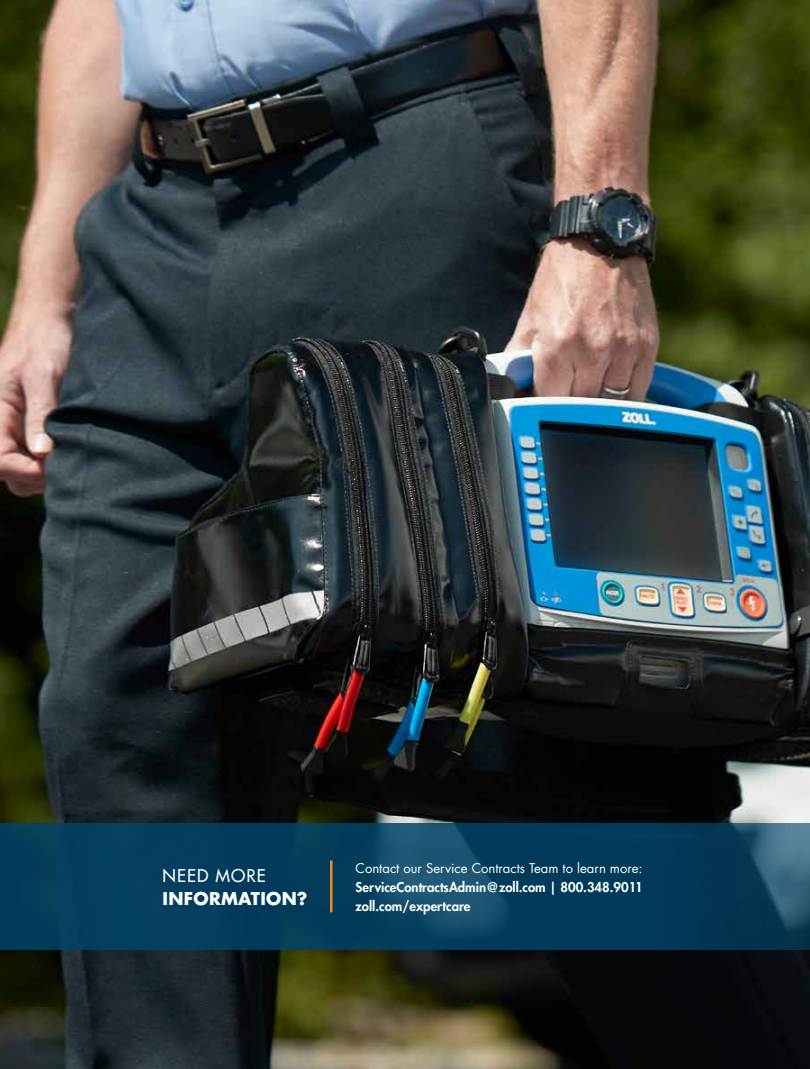
<style>
.page{position:relative;width:810px;height:1069px;background:#fff}
.page>*{position:absolute;margin:0;border:0;box-sizing:border-box;transform-origin:0 0}
.t1{font:700 17.25px "Futura Std";letter-spacing:.015em;color:#fff}
.t2{font:500 17.25px "Futura Std";letter-spacing:.06em;color:#fff}
.t3{font:800 13.12px/18.8px "Futura Std";color:#fff}
.t4{font:13.12px "Futura Std";color:#fff}
</style>
<div class="page">
<img style="left:0;top:0;width:810px;height:1069px">
<svg style="left:0;top:823px;width:810px;height:126px;background:#07405f"></svg>
<hr style="left:330px;top:860px;width:3px;height:52px;background:#ef8b22">
<h1 class="t2" style="left:163px;top:865px;width:105px">NEED MORE</h1>
<h1 class="t1" style="left:163px;top:887px;width:146px">INFORMATION?</h1>
<p class="t4" style="left:356px;top:860px;width:289px">Contact our Service Contracts Team to learn more:</p>
<p class="t3" style="left:356px;top:877px;width:289px">ServiceContractsAdmin@zoll.com | 800.348.9011 zoll.com/expertcare</p>
</div>
